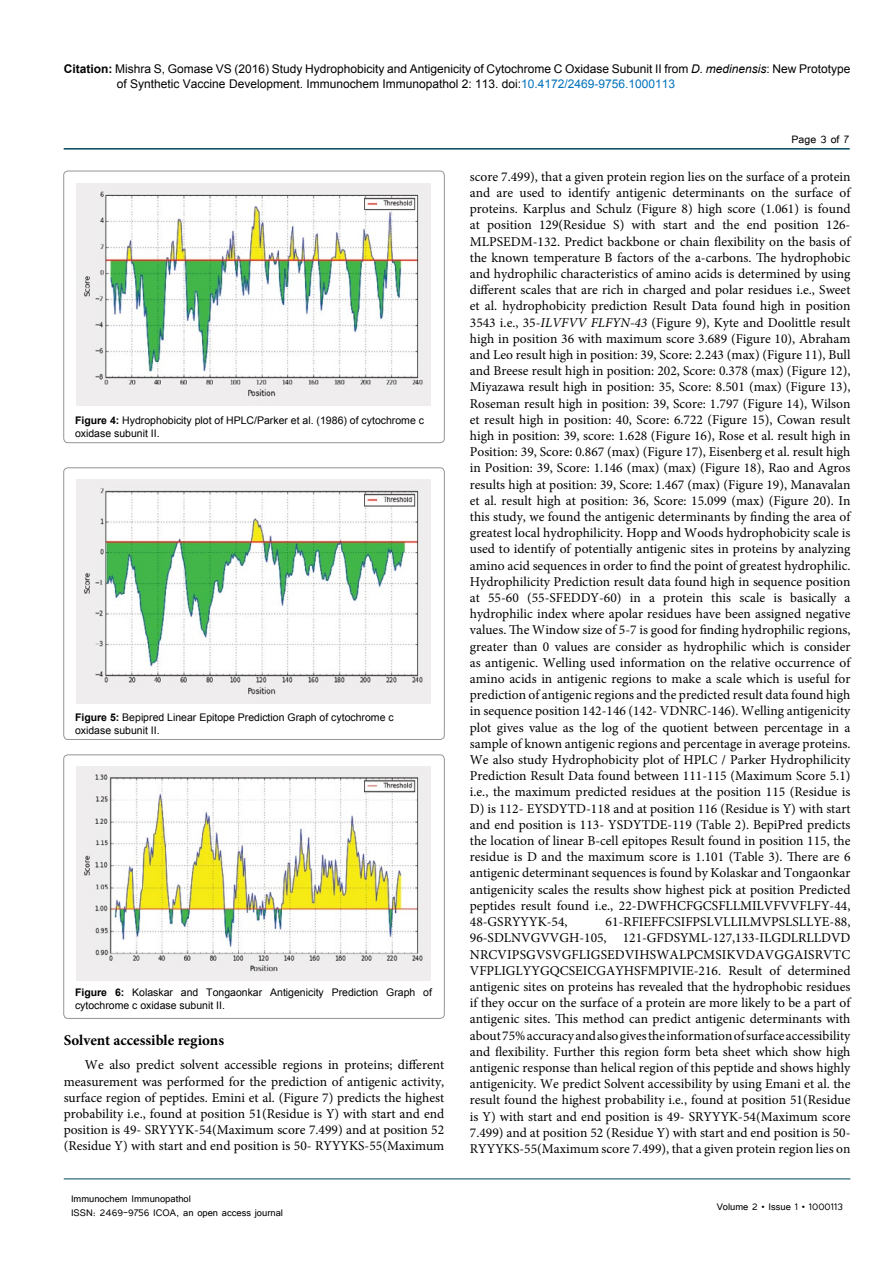
<style>
.page{position:relative;width:893px;height:1263px;background:#fff}
.page>*{position:absolute;margin:0;border:0;box-sizing:border-box;transform-origin:0 0}
.p2{font:700 15px "Minion Pro";color:#000}
.t1{font:13.5px/16.2px "Minion Pro";color:#000;text-align:justify}
.t2{font:13.5px "Tunga";color:#000}
.t3{font:12px/15px "Arial";color:#000}
.t4{font:12px/14.4px "Tunga";color:#000}
.t5{font:10.5px/12.6px "Arial";color:#000}
.s1{font-weight:700}
.s2{font-style:italic}
.s3{color:#0072bc}
</style>
<div class="page">
<hr style="left:64px;top:148px;width:786px;height:2px;background:#00455b">
<hr style="left:64px;top:1179px;width:786px;height:1px;background:#00455b">
<div style="left:64px;top:171px;width:380px;height:272px;border:1px solid #939598;border-radius:4px"></div>
<div style="left:64px;top:468px;width:380px;height:271px;border:1px solid #939598;border-radius:4px"></div>
<img style="left:76px;top:183px;width:355px;height:222px">
<img style="left:76px;top:480px;width:355px;height:224px">
<div style="left:64px;top:755px;width:380px;height:263px;border:1px solid #939598;border-radius:4px"></div>
<img style="left:76px;top:767px;width:355px;height:213px">
<p class="t3" style="left:117px;top:61px;width:735px;text-indent:-53px"><span class="s1">Citation:</span> Mishra S, Gomase VS (2016) Study Hydrophobicity and Antigenicity of Cytochrome C Oxidase Subunit II from <span class="s2">D. medinensis</span>: New Prototype of Synthetic Vaccine Development. Immunochem Immunopathol 2: 113. doi:<span class="s3">10.4172/2469-9756.1000113</span></p>
<p class="t5" style="left:75px;top:414px;width:350px"><span class="s1">Figure 4:</span> Hydrophobicity plot of HPLC/Parker et al. (1986) of cytochrome c oxidase subunit II.</p>
<p class="t5" style="left:75px;top:711px;width:320px"><span class="s1">Figure 5:</span> Bepipred Linear Epitope Prediction Graph of cytochrome c oxidase subunit II.</p>
<p class="t5" style="left:75px;top:986px;width:358px"><span class="s1">Figure 6:</span> Kolaskar and Tongaonkar Antigenicity Prediction Graph of cytochrome c oxidase subunit II.</p>
<p class="p2" style="left:64px;top:1029px;width:162px">Solvent accessible regions</p>
<p class="t1" style="left:64px;top:1057px;width:382px;text-indent:21px">We also predict solvent accessible regions in proteins; different measurement was performed for the prediction of antigenic activity, surface region of peptides. Emini et al. (Figure 7) predicts the highest probability i.e., found at position 51(Residue is Y) with start and end position is 49- SRYYYK-54(Maximum score 7.499) and at position 52 (Residue Y) with start and end position is 50- RYYYKS-55(Maximum</p>
<p class="t4" style="left:71px;top:1190px;width:214px">Immunochem Immunopathol<br>ISSN: 2469-9756 ICOA, an open access journal</p>
<p class="t2" style="left:792px;top:131px;width:59px">Page 3 of 7</p>
<p class="t1" style="left:470px;top:168px;width:382px">score 7.499), that a given protein region lies on the surface of a protein and are used to identify antigenic determinants on the surface of proteins. Karplus and Schulz (Figure 8) high score (1.061) is found at position 129(Residue S) with start and the end position 126- MLPSEDM-132. Predict backbone or chain flexibility on the basis of the known temperature B factors of the a-carbons. The hydrophobic and hydrophilic characteristics of amino acids is determined by using different scales that are rich in charged and polar residues i.e., Sweet et al. hydrophobicity prediction Result Data found high in position 3543 i.e., 35-<span class="s2">ILVFVV FLFYN-43</span> (Figure 9), Kyte and Doolittle result high in position 36 with maximum score 3.689 (Figure 10), Abraham and Leo result high in position: 39, Score: 2.243 (max) (Figure 11), Bull and Breese result high in position: 202, Score: 0.378 (max) (Figure 12), Miyazawa result high in position: 35, Score: 8.501 (max) (Figure 13), Roseman result high in position: 39, Score: 1.797 (Figure 14), Wilson et result high in position: 40, Score: 6.722 (Figure 15), Cowan result high in position: 39, score: 1.628 (Figure 16), Rose et al. result high in Position: 39, Score: 0.867 (max) (Figure 17), Eisenberg et al. result high in Position: 39, Score: 1.146 (max) (max) (Figure 18), Rao and Agros results high at position: 39, Score: 1.467 (max) (Figure 19), Manavalan et al. result high at position: 36, Score: 15.099 (max) (Figure 20). In this study, we found the antigenic determinants by finding the area of greatest local hydrophilicity. Hopp and Woods hydrophobicity scale is used to identify of potentially antigenic sites in proteins by analyzing amino acid sequences in order to find the point of greatest hydrophilic.<br>Hydrophilicity Prediction result data found high in sequence position at 55-60 (55-SFEDDY-60) in a protein this scale is basically a hydrophilic index where apolar residues have been assigned negative values. The Window size of 5-7 is good for finding hydrophilic regions, greater than 0 values are consider as hydrophilic which is consider as antigenic. Welling used information on the relative occurrence of amino acids in antigenic regions to make a scale which is useful for prediction of antigenic regions and the predicted result data found high in sequence position 142-146 (142- VDNRC-146). Welling antigenicity plot gives value as the log of the quotient between percentage in a sample of known antigenic regions and percentage in average proteins.<br>We also study Hydrophobicity plot of HPLC / Parker Hydrophilicity Prediction Result Data found between 111-115 (Maximum Score 5.1) i.e., the maximum predicted residues at the position 115 (Residue is D) is 112- EYSDYTD-118 and at position 116 (Residue is Y) with start and end position is 113- YSDYTDE-119 (Table 2). BepiPred predicts the location of linear B-cell epitopes Result found in position 115, the residue is D and the maximum score is 1.101 (Table 3). There are 6 antigenic determinant sequences is found by Kolaskar and Tongaonkar antigenicity scales the results show highest pick at position Predicted peptides result found i.e., 22-DWFHCFGCSFLLMILVFVVFLFY-44, 48-GSRYYYK-54,</p>
<p class="t1" style="left:470px;top:914px;width:382px;text-indent:136px">61-RFIEFFCSIFPSLVLLILMVPSLSLLYE-88, 96-SDLNVGVVGH-105, 121-GFDSYML-127,133-ILGDLRLLDVD NRCVIPSGVSVGFLIGSEDVIHSWALPCMSIKVDAVGGAISRVTC VFPLIGLYYGQCSEICGAYHSFMPIVIE-216. Result of determined antigenic sites on proteins has revealed that the hydrophobic residues if they occur on the surface of a protein are more likely to be a part of antigenic sites. This method can predict antigenic determinants with about 75% accuracy and also gives the information of surface accessibility and flexibility. Further this region form beta sheet which show high antigenic response than helical region of this peptide and shows highly antigenicity. We predict Solvent accessibility by using Emani et al. the result found the highest probability i.e., found at position 51(Residue is Y) with start and end position is 49- SRYYYK-54(Maximum score 7.499) and at position 52 (Residue Y) with start and end position is 50- RYYYKS-55(Maximum score 7.499), that a given protein region lies on</p>
<p class="t4" style="left:717px;top:1199px;width:128px">Volume 2 • Issue 1 • 1000113</p>
</div>
